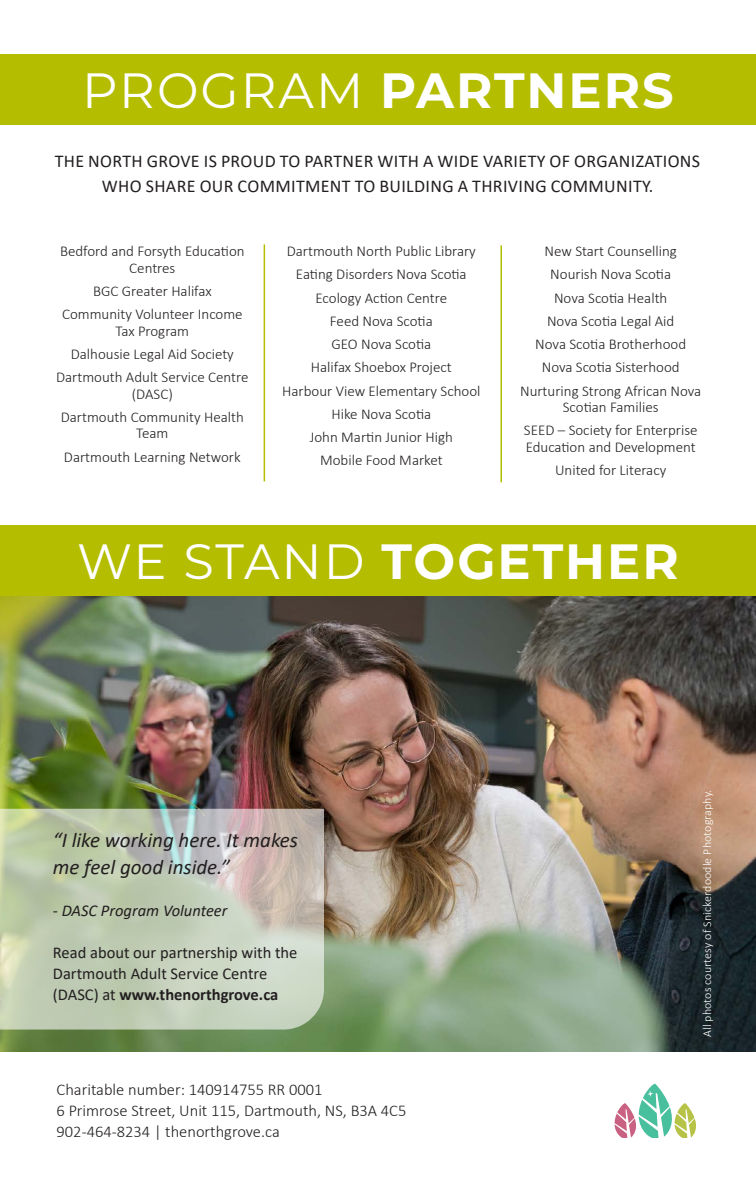
<style>
.page{position:relative;width:756px;height:1188px;background:#fff}
.page>*{position:absolute;margin:0;border:0;box-sizing:border-box;transform-origin:0 0}
.t1{font:700 49.5px "Montserrat";letter-spacing:.04em;color:#fff}
.Body{font:italic 21px/27px "Calibri";color:#231f20}
.Body-2{font:18px/25.5px "Calibri";letter-spacing:.02em;color:#231f20;text-align:center}
.Body-3{font:300 16.5px "Calibri";color:#231f20}
.Body-4{font:16.5px/21px "Calibri";color:#231f20}
.Body-5{font:italic 16.5px "Calibri";color:#231f20}
.Supporters{font:300 15px/16.5px "Calibri";color:#231f20;text-align:center}
.Body-6{font:300 12px "Calibri";letter-spacing:.01em;color:#fff}
.s1{font-weight:400}
.s2{font-weight:700}
</style>
<div class="page">
<img style="left:0;top:595px;width:756px;height:456px">
<div style="left:0;top:525px;width:756px;height:70px;background:#b5bd00"></div>
<svg style="left:615px;top:1084px;width:81px;height:54px"></svg>
<div style="left:0;top:54px;width:756px;height:70px;background:#b5bd00"></div>
<hr style="left:264px;top:244px;width:1px;height:237px;background:#b5bd00">
<hr style="left:500px;top:245px;width:2px;height:237px;background:#b5bd00">
<svg style="left:0;top:809px;width:324px;height:221px;background:#c2c9b5"></svg>
<p class="t1" style="left:82px;top:55px;width:593px"><span class="s1">PROGRAM</span> PARTNERS</p>
<p class="Body-2" style="left:55px;top:148px;width:647px">THE NORTH GROVE IS PROUD TO PARTNER WITH A WIDE VARIETY OF ORGANIZATIONS<br>WHO SHARE OUR COMMITMENT TO BUILDING A THRIVING COMMUNITY.</p>
<p class="Supporters" style="left:60px;top:243px;width:186px">Bedford and Forsyth Education<br>Centres</p>
<p class="Supporters" style="left:93px;top:283px;width:120px">BGC Greater Halifax</p>
<p class="Supporters" style="left:62px;top:306px;width:182px">Community Volunteer Income<br>Tax Program</p>
<p class="Supporters" style="left:71px;top:346px;width:165px">Dalhousie Legal Aid Society</p>
<p class="Supporters" style="left:56px;top:369px;width:194px">Dartmouth Adult Service Centre (DASC)</p>
<p class="Supporters" style="left:61px;top:409px;width:185px">Dartmouth Community Health<br>Team</p>
<p class="Supporters" style="left:64px;top:448px;width:178px">Dartmouth Learning Network</p>
<p class="Supporters" style="left:287px;top:243px;width:191px">Dartmouth North Public Library</p>
<p class="Supporters" style="left:296px;top:266px;width:172px">Eating Disorders Nova Scotia</p>
<p class="Supporters" style="left:316px;top:289px;width:133px">Ecology Action Centre</p>
<p class="Supporters" style="left:330px;top:313px;width:104px">Feed Nova Scotia</p>
<p class="Supporters" style="left:331px;top:336px;width:101px">GEO Nova Scotia</p>
<p class="Supporters" style="left:311px;top:359px;width:142px">Halifax Shoebox Project</p>
<p class="Supporters" style="left:282px;top:382px;width:200px">Harbour View Elementary School</p>
<p class="Supporters" style="left:332px;top:406px;width:101px">Hike Nova Scotia</p>
<p class="Supporters" style="left:310px;top:429px;width:145px">John Martin Junior High</p>
<p class="Supporters" style="left:320px;top:452px;width:124px">Mobile Food Market</p>
<p class="Supporters" style="left:545px;top:243px;width:134px">New Start Counselling</p>
<p class="Supporters" style="left:550px;top:266px;width:122px">Nourish Nova Scotia</p>
<p class="Supporters" style="left:554px;top:289px;width:115px">Nova Scotia Health</p>
<p class="Supporters" style="left:547px;top:313px;width:129px">Nova Scotia Legal Aid</p>
<p class="Supporters" style="left:535px;top:336px;width:152px">Nova Scotia Brotherhood</p>
<p class="Supporters" style="left:542px;top:359px;width:139px">Nova Scotia Sisterhood</p>
<p class="Supporters" style="left:520px;top:382px;width:183px">Nurturing Strong African Nova<br>Scotian Families</p>
<p class="Supporters" style="left:524px;top:422px;width:175px;text-align:left">SEED – Society for Enterprise<br>Education and Development</p>
<p class="Supporters" style="left:555px;top:462px;width:113px">United for Literacy</p>
<p class="t1" style="left:77px;top:526px;width:603px"><span class="s1">WE STAND</span> TOGETHER</p>
<p class="Body" style="left:53px;top:826px;width:247px">“I like working here. It makes me feel good inside.”</p>
<p class="Body-5" style="left:53px;top:899px;width:176px">- DASC Program Volunteer</p>
<p class="Body-4" style="left:53px;top:942px;width:246px">Read about our partnership with the</p>
<p class="Body-4" style="left:53px;top:963px;width:227px">Dartmouth Adult Service Centre (DASC) at <span class="s2">www.thenorthgrove.ca</span></p>
<p class="Body-3" style="left:57px;top:1079px;width:268px">Charitable number: 140914755 RR 0001</p>
<p class="Body-3" style="left:57px;top:1100px;width:351px">6 Primrose Street, Unit 115, Dartmouth, NS, B3A 4C5</p>
<p class="Body-3" style="left:57px;top:1121px;width:225px">902-464-8234 | thenorthgrove.ca</p>
<p class="Body-6" style="left:700px;top:1037px;width:248px;rotate:-90deg">All photos courtesy of Snickerdoodle Photography.</p>
</div>
